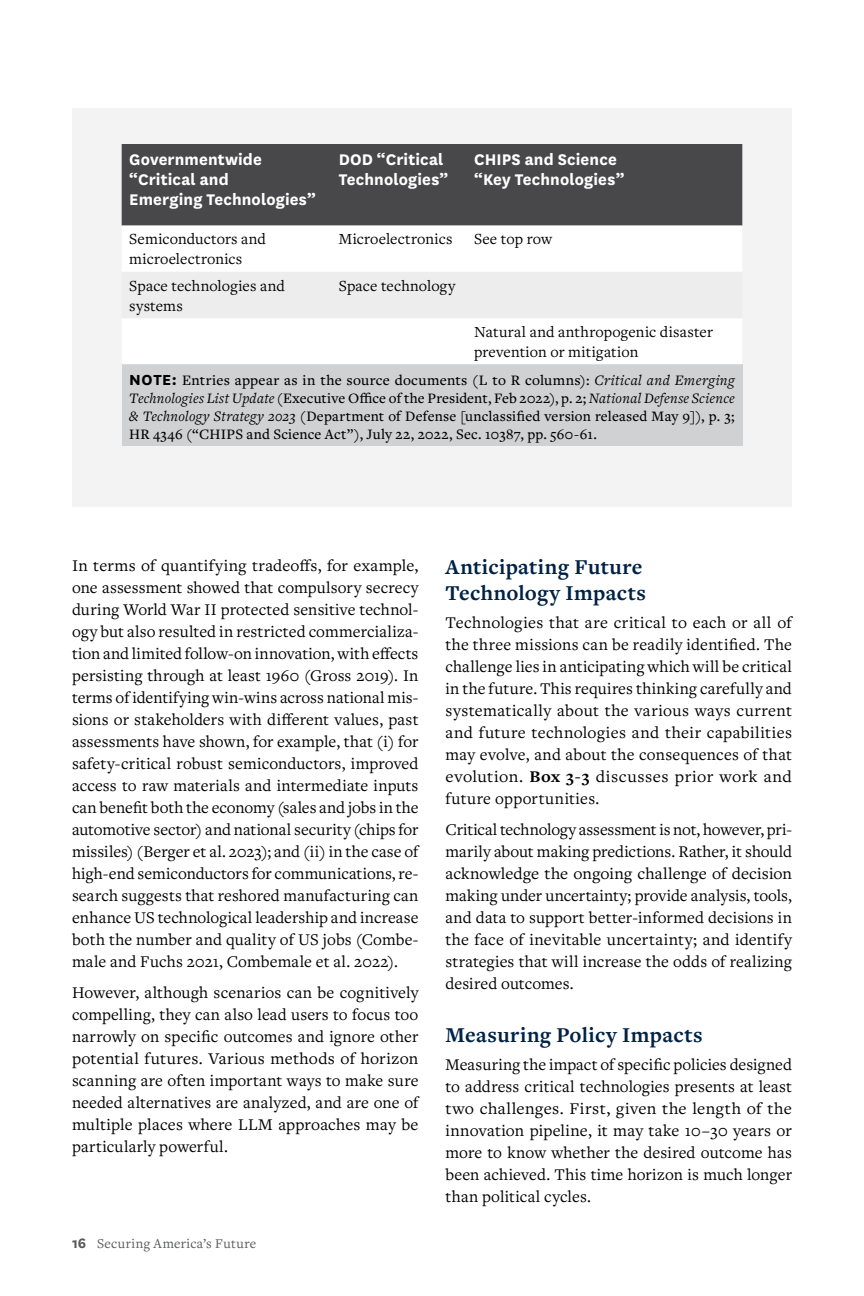
<style>
.page{position:relative;width:864px;height:1296px;background:#fff}
.page>*{position:absolute;margin:0;border:0;box-sizing:border-box;transform-origin:0 0}
.t1{font:700 22px/26px "Freight Text Pro";letter-spacing:.015em;color:#002245}
.H3___Table_Heading{font:700 18px/20px "National";letter-spacing:.01em;color:#fff}
.Body{font:17px/22px "Freight Text Pro";letter-spacing:.015em;color:#000;text-align:justify}
.Table_body{font:16px/20px "Freight Text Pro";letter-spacing:.01em;color:#000}
.t2{font:500 15px/18px "Freight Text Pro";letter-spacing:.02em;color:#000;text-align:justify}
.t3{font:14px "Freight Text Pro";letter-spacing:.03em;color:#58595b}
.s1{font-family:"National";font-weight:700;font-size:17px}
.s2{font-weight:400;font-style:italic}
.s3{font-family:"National";font-weight:700;font-size:16px}
.s4{font-weight:700}
</style>
<div class="page">
<div style="left:72px;top:108px;width:720px;height:398px;background:#f3f3f4"></div>
<div style="left:122px;top:144px;width:620px;height:82px;background:#48484a"></div>
<div style="left:122px;top:226px;width:620px;height:137px;background:#fff"></div>
<svg style="left:122px;top:272px;width:620px;height:46px"></svg>
<div style="left:122px;top:364px;width:620px;height:82px;background:#cfd1d2"></div>
<hr style="left:122px;top:364px;width:209px;height:1px;background:#dcddde">
<hr style="left:331px;top:364px;width:136px;height:1px;background:#dcddde">
<hr style="left:467px;top:364px;width:275px;height:1px;background:#dcddde">
<h3 class="H3___Table_Heading" style="left:129px;top:148px;width:188px">Governmentwide “Critical and<br>Emerging Technologies”</h3>
<h3 class="H3___Table_Heading" style="left:339px;top:148px;width:111px">DOD “Critical<br>Technologies”</h3>
<h3 class="H3___Table_Heading" style="left:474px;top:148px;width:152px">CHIPS and Science “Key Technologies”</h3>
<p class="Table_body" style="left:129px;top:229px;width:138px">Semiconductors and microelectronics</p>
<p class="Table_body" style="left:339px;top:229px;width:115px">Microelectronics</p>
<p class="Table_body" style="left:474px;top:229px;width:80px">See top row</p>
<p class="Table_body" style="left:129px;top:275px;width:157px">Space technologies and systems</p>
<p class="Table_body" style="left:339px;top:275px;width:118px">Space technology</p>
<p class="Table_body" style="left:474px;top:321px;width:240px">Natural and anthropogenic disaster prevention or mitigation</p>
<p class="t2" style="left:129px;top:370px;width:607px"><span class="s1">NOTE:</span> Entries appear as in the source documents (L to R columns): <span class="s2">Critical and Emerging Technologies List Update</span> (Executive Office of the President, Feb 2022), p. 2; <span class="s2">National Defense Science &amp; Technology Strategy 2023</span> (Department of Defense [unclassified version released May 9]), p. 3; HR 4346 (“CHIPS and Science Act”), July 22, 2022, Sec. 10387, pp. 560-61.</p>
<p class="Body" style="left:72px;top:554px;width:348px">In terms of quantifying tradeoffs, for example, one assessment showed that compulsory secrecy during World War II protected sensitive technol&shy;ogy but also resulted in restricted commercializa&shy;tion and limited follow-on innovation, with effects persisting through at least 1960 (Gross 2019). In terms of identifying win-wins across national mis&shy;sions or stakeholders with different values, past assessments have shown, for example, that (i) for safety-critical robust semiconductors, improved access to raw materials and intermediate inputs can benefit both the economy (sales and jobs in the automotive sector) and national security (chips for missiles) (Berger et al. 2023); and (ii) in the case of high-end semiconductors for communications, re&shy;search suggests that reshored manufacturing can enhance US technological leadership and increase both the number and quality of US jobs (Combe&shy;male and Fuchs 2021, Combemale et al. 2022).</p>
<p class="Body" style="left:72px;top:981px;width:348px">However, although scenarios can be cognitively compelling, they can also lead users to focus too narrowly on specific outcomes and ignore other potential futures. Various methods of horizon scanning are often important ways to make sure needed alternatives are analyzed, and are one of multiple places where LLM approaches may be particularly powerful.</p>
<p class="t3" style="left:72px;top:1234px;width:186px"><span class="s3">16</span> Securing America’s Future</p>
<h2 class="t1" style="left:446px;top:553px;width:202px">Anticipating Future<br>Technology Impacts</h2>
<p class="Body" style="left:446px;top:611px;width:348px">Technologies that are critical to each or all of the three missions can be readily identified. The challenge lies in anticipating which will be critical in the future. This requires thinking carefully and systematically about the various ways current and future technologies and their capabilities may evolve, and about the consequences of that evolution. <span class="s4">Box 3-3</span> discusses prior work and future opportunities.</p>
<p class="Body" style="left:446px;top:818px;width:348px">Critical technology assessment is not, however, pri&shy;marily about making predictions. Rather, it should acknowledge the ongoing challenge of decision making under uncertainty; provide analysis, tools, and data to support better-informed decisions in the face of inevitable uncertainty; and identify strategies that will increase the odds of realizing desired outcomes.</p>
<h2 class="t1" style="left:446px;top:1021px;width:259px">Measuring Policy Impacts</h2>
<p class="Body" style="left:446px;top:1053px;width:348px">Measuring the impact of specific policies designed to address critical technologies presents at least two challenges. First, given the length of the innovation pipeline, it may take 10–30 years or more to know whether the desired outcome has been achieved. This time horizon is much longer than political cycles.</p>
</div>
